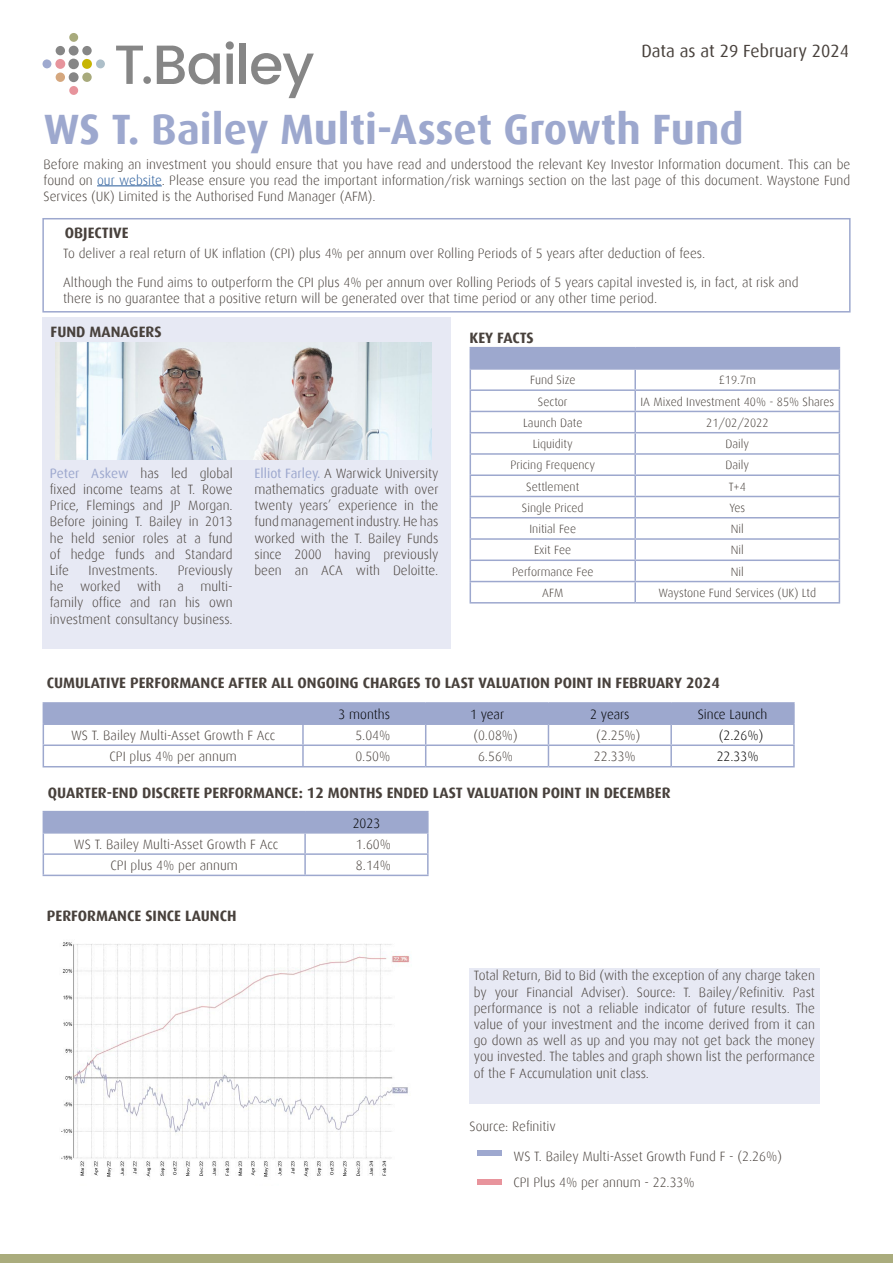
<style>
.page{position:relative;width:893px;height:1263px;background:#fff}
.page>*{position:absolute;margin:0;border:0;box-sizing:border-box;transform-origin:0 0}
.t1{font:700 42.45px "Dax";color:#9da8ce}
.t2{font:17.55px "Dax";color:#48413c}
.t3{font:700 15px "Dax";color:#48413c}
.t4{font:300 13.5px/16.2px "Dax";color:#48413c;text-align:justify}
.t5{font:300 13.5px "Dax";color:#000}
.t6{font:300 12px "Dax";color:#48413c}
.s1{color:#275b9b}
.s2{font-weight:400;color:#9da8ce}
</style>
<div class="page">
<div style="left:470px;top:968px;width:350px;height:136px;background:#e7e9f4"></div>
<div style="left:43px;top:317px;width:408px;height:331px;background:#e7e9f4"></div>
<svg style="left:43px;top:33px;width:62px;height:62px"></svg>
<svg style="left:116px;top:45px;width:104px;height:39px"></svg>
<svg style="left:226px;top:41px;width:8px;height:43px"></svg>
<div style="left:240px;top:43px;width:6px;height:41px;background:#868686"></div>
<svg style="left:251px;top:53px;width:63px;height:45px"></svg>
<hr style="left:97px;top:186px;width:65px;height:1px;background:#275b9b">
<div style="left:0;top:1254px;width:893px;height:9px;background:#aaac7d"></div>
<div style="left:42px;top:218px;width:809px;height:95px;border:2px solid #9da8ce"></div>
<hr style="left:470px;top:347px;width:165px;height:1px;background:#9da8ce">
<hr style="left:635px;top:347px;width:205px;height:1px;background:#9da8ce">
<svg style="left:470px;top:348px;width:370px;height:254px"></svg>
<hr style="left:470px;top:602px;width:165px;height:1px;background:#9da8ce">
<hr style="left:635px;top:602px;width:205px;height:1px;background:#9da8ce">
<img style="left:55px;top:342px;width:377px;height:117px">
<hr style="left:43px;top:702px;width:260px;height:2px;background:#9da8ce">
<hr style="left:303px;top:702px;width:123px;height:2px;background:#9da8ce">
<hr style="left:426px;top:702px;width:122px;height:2px;background:#9da8ce">
<hr style="left:548px;top:702px;width:123px;height:2px;background:#9da8ce">
<hr style="left:671px;top:702px;width:124px;height:2px;background:#9da8ce">
<hr style="left:43px;top:766px;width:260px;height:1px;background:#9da8ce">
<hr style="left:303px;top:766px;width:123px;height:1px;background:#9da8ce">
<hr style="left:426px;top:766px;width:122px;height:1px;background:#9da8ce">
<hr style="left:548px;top:766px;width:123px;height:1px;background:#9da8ce">
<hr style="left:671px;top:766px;width:124px;height:1px;background:#9da8ce">
<svg style="left:43px;top:703px;width:752px;height:63px"></svg>
<hr style="left:43px;top:744px;width:260px;height:2px;background:#9da8ce">
<hr style="left:303px;top:744px;width:123px;height:2px;background:#9da8ce">
<hr style="left:426px;top:744px;width:122px;height:2px;background:#9da8ce">
<hr style="left:548px;top:744px;width:123px;height:2px;background:#9da8ce">
<hr style="left:671px;top:744px;width:124px;height:2px;background:#9da8ce">
<svg style="left:43px;top:811px;width:386px;height:64px"></svg>
<hr style="left:305px;top:853px;width:124px;height:2px;background:#9da8ce">
<hr style="left:43px;top:875px;width:262px;height:1px;background:#9da8ce">
<hr style="left:305px;top:875px;width:124px;height:1px;background:#9da8ce">
<div style="left:477px;top:1179px;width:25px;height:5px;background:#e8949c"></div>
<div style="left:477px;top:1150px;width:25px;height:5px;background:#9ea8cf"></div>
<img style="left:61px;top:942px;width:349px;height:235px">
<p class="t2" style="left:641px;top:42px;width:209px">Data as at 29 February 2024</p>
<h1 class="t1" style="left:44px;top:105px;width:701px">WS T. Bailey Multi-Asset Growth Fund</h1>
<p class="t4" style="left:44px;top:156px;width:808px">Before making an investment you should ensure that you have read and understood the relevant Key Investor Information document. This can be found on <span class="s1">our website</span>. Please ensure you read the important information/risk warnings section on the last page of this document. Waystone Fund Services (UK) Limited is the Authorised Fund Manager (AFM).</p>
<p class="t3" style="left:65px;top:224px;width:65px">OBJECTIVE</p>
<p class="t4" style="left:63px;top:239px;width:737px;line-height:29px">To deliver a real return of UK inflation (CPI) plus 4% per annum over Rolling Periods of 5 years after deduction of fees.<br>Although the Fund aims to outperform the CPI plus 4% per annum over Rolling Periods of 5 years capital invested is, in fact, at risk and</p>
<p class="t4" style="left:63px;top:290px;width:595px">there is no guarantee that a positive return will be generated over that time period or any other time period.</p>
<p class="t3" style="left:51px;top:324px;width:113px">FUND MANAGERS</p>
<p class="t4" style="left:50px;top:465px;width:184px"><span class="s2">Peter Askew</span> has led global fixed income teams at T. Rowe Price, Flemings and JP Morgan.<br>Before joining T. Bailey in 2013 he held senior roles at a fund of hedge funds and Standard Life</p>
<p class="t4" style="left:50px;top:562px;width:184px;text-indent:128px">Previously he worked with a multi&shy;family office and ran his own investment consultancy business.</p>
<p class="t4" style="left:89px;top:562px;width:71px">Investments.</p>
<p class="t4" style="left:254px;top:465px;width:185px"><span class="s2">Elliot Farley.</span> A Warwick University mathematics graduate with over twenty years’ experience in the fund management industry. He has worked with the T. Bailey Funds since 2000 having previously been an ACA with Deloitte.</p>
<p class="t3" style="left:470px;top:329px;width:66px">KEY FACTS</p>
<p class="t6" style="left:530px;top:374px;width:47px">Fund Size</p>
<p class="t6" style="left:719px;top:374px;width:39px">£19.7m</p>
<p class="t6" style="left:538px;top:395px;width:31px">Sector</p>
<p class="t6" style="left:640px;top:395px;width:195px">IA Mixed Investment 40% - 85% Shares</p>
<p class="t6" style="left:523px;top:416px;width:61px">Launch Date</p>
<p class="t6" style="left:706px;top:416px;width:64px">21/02/2022</p>
<p class="t6" style="left:533px;top:437px;width:42px">Liquidity</p>
<p class="t6" style="left:725px;top:437px;width:25px">Daily</p>
<p class="t6" style="left:510px;top:459px;width:86px">Pricing Frequency</p>
<p class="t6" style="left:725px;top:459px;width:25px">Daily</p>
<p class="t6" style="left:526px;top:480px;width:55px">Settlement</p>
<p class="t6" style="left:729px;top:480px;width:19px">T+4</p>
<p class="t6" style="left:522px;top:501px;width:63px">Single Priced</p>
<p class="t6" style="left:729px;top:501px;width:17px">Yes</p>
<p class="t6" style="left:529px;top:522px;width:48px">Initial Fee</p>
<p class="t6" style="left:731px;top:522px;width:15px">Nil</p>
<p class="t6" style="left:534px;top:544px;width:39px">Exit Fee</p>
<p class="t6" style="left:731px;top:544px;width:15px">Nil</p>
<p class="t6" style="left:512px;top:565px;width:83px">Performance Fee</p>
<p class="t6" style="left:731px;top:565px;width:15px">Nil</p>
<p class="t6" style="left:542px;top:586px;width:22px">AFM</p>
<p class="t6" style="left:658px;top:586px;width:159px">Waystone Fund Services (UK) Ltd</p>
<p class="t3" style="left:47px;top:674px;width:675px">CUMULATIVE PERFORMANCE AFTER ALL ONGOING CHARGES TO LAST VALUATION POINT IN FEBRUARY 2024</p>
<p class="t5" style="left:339px;top:707px;width:53px">3 months</p>
<p class="t5" style="left:470px;top:707px;width:36px">1 year</p>
<p class="t5" style="left:590px;top:707px;width:41px">2 years</p>
<p class="t5" style="left:698px;top:707px;width:71px">Since Launch</p>
<p class="t4" style="left:71px;top:727px;width:206px">WS T. Bailey Multi-Asset Growth F Acc</p>
<p class="t4" style="left:355px;top:727px;width:37px">5.04%</p>
<p class="t4" style="left:473px;top:727px;width:46px">(0.08%)</p>
<p class="t4" style="left:596px;top:727px;width:46px">(2.25%)</p>
<p class="t5" style="left:719px;top:728px;width:46px">(2.26%)</p>
<p class="t4" style="left:110px;top:749px;width:129px">CPI plus 4% per annum</p>
<p class="t4" style="left:355px;top:749px;width:37px">0.50%</p>
<p class="t4" style="left:478px;top:749px;width:37px">6.56%</p>
<p class="t4" style="left:594px;top:749px;width:43px">22.33%</p>
<p class="t5" style="left:717px;top:749px;width:43px">22.33%</p>
<p class="t3" style="left:48px;top:785px;width:624px">QUARTER-END DISCRETE PERFORMANCE: 12 MONTHS ENDED LAST VALUATION POINT IN DECEMBER</p>
<p class="t5" style="left:353px;top:815px;width:29px">2023</p>
<p class="t4" style="left:74px;top:836px;width:206px">WS T. Bailey Multi-Asset Growth F Acc</p>
<p class="t4" style="left:356px;top:836px;width:37px">1.60%</p>
<p class="t4" style="left:111px;top:857px;width:129px">CPI plus 4% per annum</p>
<p class="t4" style="left:356px;top:857px;width:37px">8.14%</p>
<p class="t3" style="left:47px;top:908px;width:191px">PERFORMANCE SINCE LAUNCH</p>
<p class="t4" style="left:474px;top:968px;width:343px">Total Return, Bid to Bid (with the exception of any charge taken by your Financial Adviser). Source: T. Bailey/Refinitiv. Past performance is not a reliable indicator of future results. The value of your investment and the income derived from it can go down as well as up and you may not get back the money you invested. The tables and graph shown list the performance of the F Accumulation unit class.</p>
<p class="t4" style="left:470px;top:1118px;width:88px">Source: Refinitiv</p>
<p class="t4" style="left:513px;top:1143px;width:270px;line-height:26px">WS T. Bailey Multi-Asset Growth Fund F - (2.26%)<br>CPI Plus 4% per annum - 22.33%</p>
</div>
